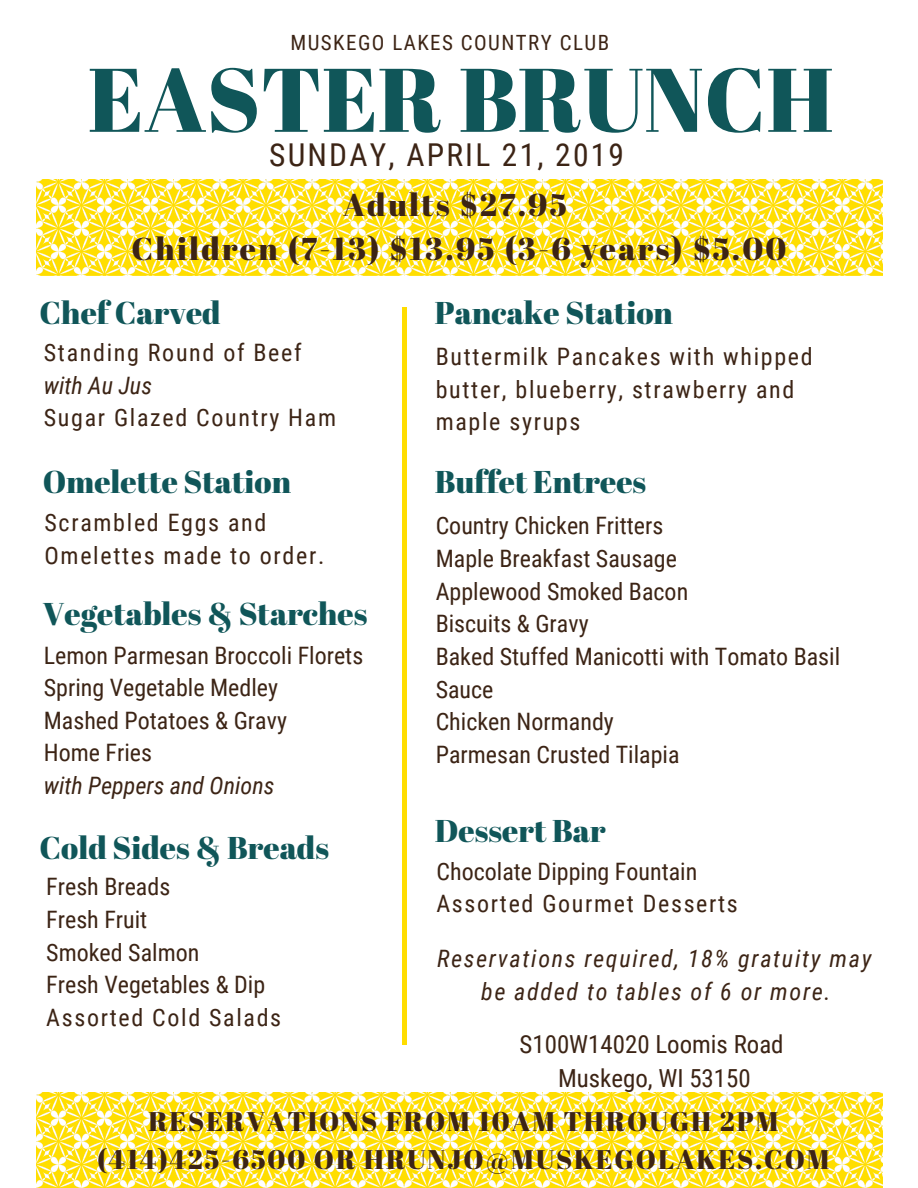
<style>
.page{position:relative;width:918px;height:1188px;background:#fff}
.page>*{position:absolute;margin:0;border:0;box-sizing:border-box;transform-origin:0 0}
.t1{font:90px "Abril Fatface";color:#105659}
.t2{font:31.5px "Abril Fatface";color:#105659}
.t3{font:31.5px/43.7px "Abril Fatface";letter-spacing:.07em;color:#3c2415;text-align:center}
.t4{font:31.5px "Roboto Condensed";letter-spacing:.07em;color:#3c2415}
.t5{font:27px/37.3px "Abril Fatface";letter-spacing:.07em;color:#3c2415;text-align:center}
.t6{font:24.9px/33.8px "Roboto Condensed";color:#3c2415;text-align:center}
.t7{font:24px/32.7px "Roboto Condensed";color:#3c2415}
.t8{font:24px/32.7px "Roboto Condensed";letter-spacing:.07em;color:#3c2415}
.t9{font:italic 24px/32.7px "Roboto Condensed";letter-spacing:.07em;color:#3c2415;text-align:center}
.t10{font:italic 24px "Roboto Condensed";color:#3c2415}
.t11{font:21px "Roboto Condensed";letter-spacing:.07em;color:#3c2415}
</style>
<div class="page">
<img style="left:36px;top:1092px;width:846px;height:96px">
<img style="left:36px;top:180px;width:846px;height:95px">
<div style="left:402px;top:307px;width:5px;height:738px;background:#fd0"></div>
<p class="t11" style="left:290px;top:31px;width:320px">MUSKEGO LAKES COUNTRY CLUB</p>
<h1 class="t1" style="left:88px;top:37px;width:747px">EASTER BRUNCH</h1>
<h2 class="t4" style="left:269px;top:137px;width:356px">SUNDAY, APRIL 21, 2019</h2>
<h2 class="t3" style="left:131px;top:182px;width:656px">Adults $27.95<br>Children (7-13) $13.95 (3-6 years) $5.00</h2>
<h2 class="t2" style="left:40px;top:290px;width:183px">Chef Carved</h2>
<p class="t8" style="left:44px;top:337px;width:259px">Standing Round of Beef</p>
<p class="t10" style="left:44px;top:372px;width:110px">with Au Jus</p>
<p class="t8" style="left:44px;top:402px;width:294px">Sugar Glazed Country Ham</p>
<h2 class="t2" style="left:43px;top:460px;width:250px">Omelette Station</h2>
<p class="t8" style="left:45px;top:506px;width:281px">Scrambled Eggs and<br>Omelettes made to order.</p>
<h2 class="t2" style="left:43px;top:591px;width:326px">Vegetables &amp; Starches</h2>
<p class="t7" style="left:44px;top:639px;width:321px">Lemon Parmesan Broccoli Florets<br>Spring Vegetable Medley<br>Mashed Potatoes &amp; Gravy<br>Home Fries</p>
<p class="t10" style="left:44px;top:772px;width:232px">with Peppers and Onions</p>
<h2 class="t2" style="left:40px;top:826px;width:291px">Cold Sides &amp; Breads</h2>
<p class="t7" style="left:46px;top:871px;width:236px">Fresh Breads<br>Fresh Fruit<br>Smoked Salmon<br>Fresh Vegetables &amp; Dip<br>Assorted Cold Salads</p>
<h2 class="t2" style="left:435px;top:290px;width:240px">Pancake Station</h2>
<p class="t8" style="left:436px;top:340px;width:379px">Buttermilk Pancakes with whipped butter, blueberry, strawberry and maple syrups</p>
<h2 class="t2" style="left:435px;top:460px;width:213px">Buffet Entrees</h2>
<p class="t7" style="left:436px;top:510px;width:406px">Country Chicken Fritters<br>Maple Breakfast Sausage<br>Applewood Smoked Bacon<br>Biscuits &amp; Gravy<br>Baked Stuffed Manicotti with Tomato Basil<br>Sauce<br>Chicken Normandy<br>Parmesan Crusted Tilapia</p>
<h2 class="t2" style="left:435px;top:808px;width:172px">Dessert Bar</h2>
<p class="t7" style="left:436px;top:855px;width:303px">Chocolate Dipping Fountain<br>Assorted Gourmet Desserts</p>
<p class="t9" style="left:437px;top:942px;width:436px">Reservations required, 18% gratuity may be added to tables of 6 or more.</p>
<p class="t6" style="left:520px;top:1028px;width:266px">S100W14020 Loomis Road<br>Muskego, WI 53150</p>
<p class="t5" style="left:97px;top:1102px;width:734px">RESERVATIONS FROM 10AM THROUGH 2PM (414)425-6500 OR HRUNJO@MUSKEGOLAKES.COM</p>
</div>
